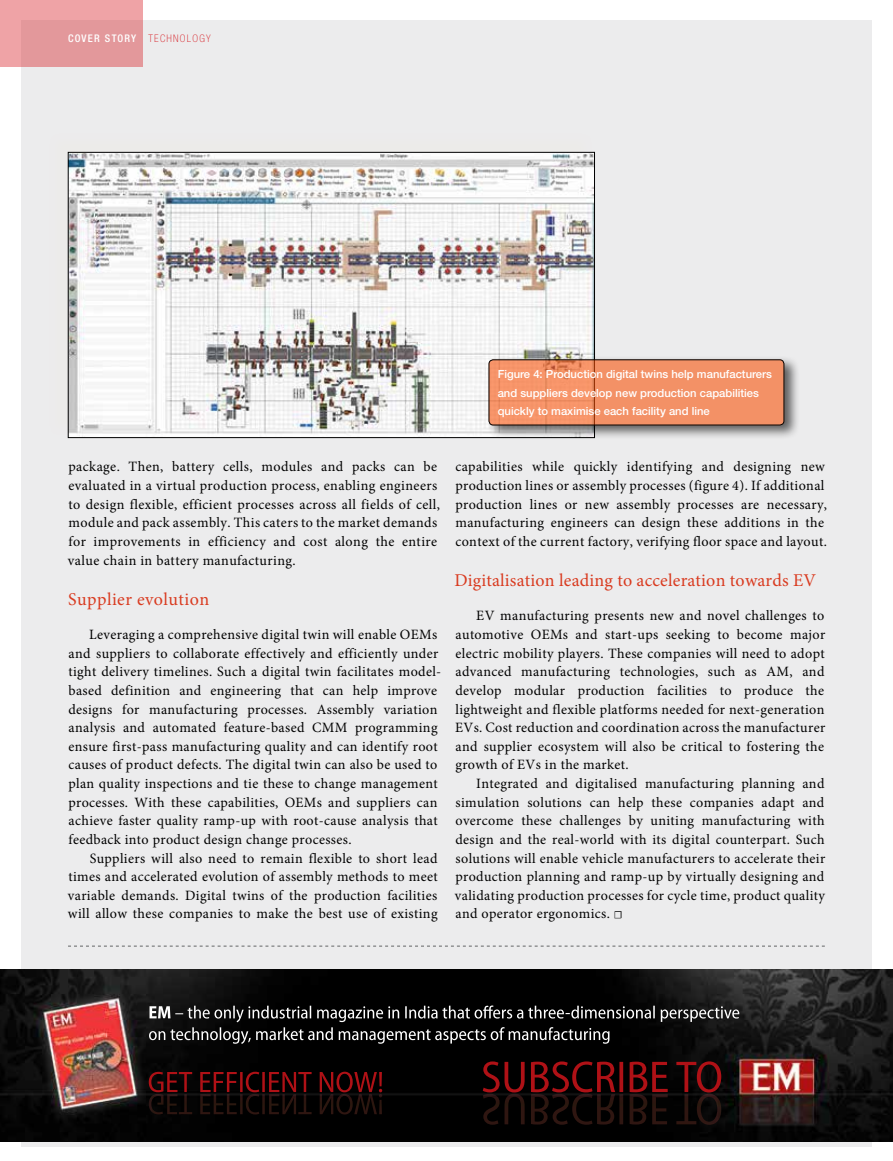
<style>
.page{position:relative;width:893px;height:1161px;background:#fff}
.page>*{position:absolute;margin:0;border:0;box-sizing:border-box;transform-origin:0 0}
.t1{font:18px "Minion Pro";letter-spacing:.01em;color:#d93b20}
.t2{font:14.25px/18.6px "Minion Pro";letter-spacing:.025em;color:#000}
.t3{font:500 11.25px/18.6px "Helvetica Neue LT Std";color:#fff}
.t4{font:500 condensed 10.5px "Helvetica Neue LT Std";letter-spacing:.12em;color:#fff}
.s1{font-weight:100;color:#d71920}
.s2{font-size:10.5px}
</style>
<div class="page">
<div style="left:21px;top:20px;width:851px;height:1126px;background:#ececed"></div>
<div style="left:0;top:0;width:143px;height:66px;background:#e3989b"></div>
<svg style="left:68px;top:946px;width:757px;height:1px"></svg>
<img style="left:0;top:969px;width:893px;height:173px">
<div style="left:49px;top:133px;width:544px;height:302px;background:#ecebe8"></div>
<img style="left:70px;top:154px;width:523px;height:282px">
<svg style="left:486px;top:356px;width:311px;height:83px"></svg>
<div style="left:489px;top:360px;width:295px;height:65px;background:#f39166;border-radius:4px"></div>
<div style="left:489px;top:360px;width:295px;height:65px;border:1px solid #000;border-radius:4px"></div>
<p class="t4" style="left:68px;top:32px;width:144px">COVER STORY <span class="s1">TECHNOLOGY</span></p>
<p class="t3" style="left:498px;top:365px;width:276px">Figure 4: Production digital twins help manufacturers and suppliers develop new production capabilities quickly to maximise each facility and line</p>
<p class="t2" style="left:68px;top:458px;width:374px">package. Then, battery cells, modules and packs can be evaluated in a virtual production process, enabling engineers to design flexible, efficient processes across all fields of cell, module and pack assembly. This caters to the market demands for improvements in efficiency and cost along the entire value chain in battery manufacturing.</p>
<p class="t1" style="left:68px;top:587px;width:143px">Supplier evolution</p>
<p class="t2" style="left:89px;top:625px;width:350px">Leveraging a comprehensive digital twin will enable OEMs</p>
<p class="t2" style="left:69px;top:644px;width:371px">and suppliers to collaborate effectively and efficiently under</p>
<p class="t2" style="left:68px;top:662px;width:374px">tight delivery timelines. Such a digital twin facilitates model-</p>
<p class="t2" style="left:69px;top:681px;width:370px">based definition and engineering that can help improve</p>
<p class="t2" style="left:68px;top:700px;width:370px">designs for manufacturing processes. Assembly variation</p>
<p class="t2" style="left:69px;top:718px;width:370px">analysis and automated feature-based CMM programming</p>
<p class="t2" style="left:68px;top:737px;width:371px">ensure first-pass manufacturing quality and can identify root</p>
<p class="t2" style="left:68px;top:755px;width:370px">causes of product defects. The digital twin can also be used to</p>
<p class="t2" style="left:68px;top:774px;width:371px">plan quality inspections and tie these to change management</p>
<p class="t2" style="left:68px;top:793px;width:371px">processes. With these capabilities, OEMs and suppliers can</p>
<p class="t2" style="left:69px;top:811px;width:371px">achieve faster quality ramp-up with root-cause analysis that</p>
<p class="t2" style="left:68px;top:830px;width:285px">feedback into product design change processes.</p>
<p class="t2" style="left:90px;top:849px;width:349px">Suppliers will also need to remain flexible to short lead</p>
<p class="t2" style="left:68px;top:867px;width:371px">times and accelerated evolution of assembly methods to meet</p>
<p class="t2" style="left:68px;top:886px;width:371px">variable demands. Digital twins of the production facilities</p>
<p class="t2" style="left:68px;top:904px;width:371px">will allow these companies to make the best use of existing</p>
<p class="t2" style="left:455px;top:458px;width:373px">capabilities while quickly identifying and designing new production lines or assembly processes (figure 4). If additional production lines or new assembly processes are necessary, manufacturing engineers can design these additions in the context of the current factory, verifying floor space and layout.</p>
<p class="t1" style="left:454px;top:568px;width:363px">Digitalisation leading to acceleration towards EV</p>
<p class="t2" style="left:476px;top:606px;width:350px">EV manufacturing presents new and novel challenges to</p>
<p class="t2" style="left:456px;top:625px;width:371px">automotive OEMs and start-ups seeking to become major</p>
<p class="t2" style="left:455px;top:644px;width:371px">electric mobility players. These companies will need to adopt</p>
<p class="t2" style="left:456px;top:662px;width:370px">advanced manufacturing technologies, such as AM, and</p>
<p class="t2" style="left:455px;top:681px;width:370px">develop modular production facilities to produce the</p>
<p class="t2" style="left:455px;top:700px;width:370px">lightweight and flexible platforms needed for next-generation</p>
<p class="t2" style="left:455px;top:718px;width:372px">EVs. Cost reduction and coordination across the manufacturer</p>
<p class="t2" style="left:456px;top:737px;width:370px">and supplier ecosystem will also be critical to fostering the</p>
<p class="t2" style="left:455px;top:755px;width:175px">growth of EVs in the market.</p>
<p class="t2" style="left:476px;top:774px;width:350px">Integrated and digitalised manufacturing planning and</p>
<p class="t2" style="left:456px;top:793px;width:370px">simulation solutions can help these companies adapt and</p>
<p class="t2" style="left:455px;top:811px;width:371px">overcome these challenges by uniting manufacturing with</p>
<p class="t2" style="left:455px;top:830px;width:371px">design and the real-world with its digital counterpart. Such</p>
<p class="t2" style="left:456px;top:849px;width:371px">solutions will enable vehicle manufacturers to accelerate their</p>
<p class="t2" style="left:455px;top:867px;width:370px">production planning and ramp-up by virtually designing and</p>
<p class="t2" style="left:455px;top:886px;width:371px">validating production processes for cycle time, product quality</p>
<p class="t2" style="left:456px;top:904px;width:168px">and operator ergonomics. <span class="s2">☐</span></p>
</div>
